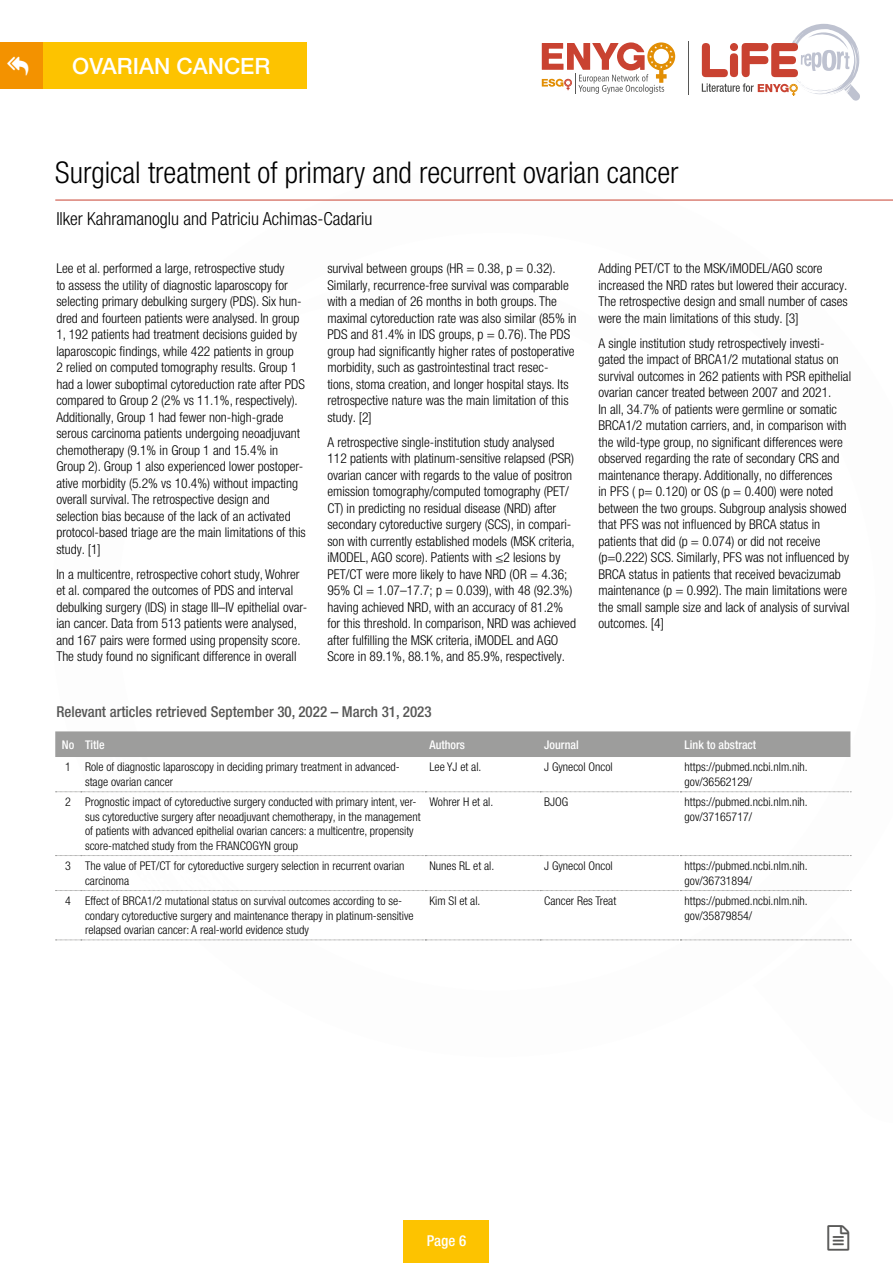
<style>
.page{position:relative;width:893px;height:1263px;background:#fff}
.page>*{position:absolute;margin:0;border:0;box-sizing:border-box;transform-origin:0 0}
.t1{font:300 condensed 30px "Helvetica Neue LT Pro";color:#000}
.t2{font:500 22.5px "Helvetica Neue LT Pro";color:#fff}
.t3{font:300 condensed 18px "Helvetica Neue LT Pro";color:#000}
.t4{font:500 condensed 15px "Helvetica Neue LT Pro";color:#575756}
.t5{font:500 condensed 15px "Helvetica Neue LT Pro";color:#fff}
.t6{font:300 condensed 13.5px/16.5px "Helvetica Neue LT Pro";color:#000}
.t7{font:300 condensed 12px/14.4px "Helvetica Neue LT Pro";color:#000}
.t8{font:500 condensed 12px "Helvetica Neue LT Pro";color:#fff}
</style>
<div class="page">
<div style="left:404px;top:1220px;width:85px;height:43px;background:#fdc300"></div>
<div style="left:0;top:43px;width:306px;height:46px;background:#fdc300"></div>
<svg style="left:542px;top:42px;width:133px;height:52px"></svg>
<hr style="left:688px;top:42px;width:1px;height:53px;background:#575756">
<svg style="left:702px;top:24px;width:158px;height:77px"></svg>
<div style="left:0;top:43px;width:43px;height:46px;background:#f39200"></div>
<hr style="left:55px;top:200px;width:838px;height:1px;background:#c94231">
<div style="left:55px;top:731px;width:795px;height:26px;background:#9d9d9c"></div>
<svg style="left:55px;top:791px;width:796px;height:1px"></svg>
<svg style="left:55px;top:855px;width:796px;height:1px"></svg>
<svg style="left:55px;top:890px;width:796px;height:1px"></svg>
<svg style="left:55px;top:939px;width:797px;height:2px;background:#e0e0e0"></svg>
<h2 class="t2" style="left:72px;top:53px;width:199px">OVARIAN CANCER</h2>
<h1 class="t1" style="left:55px;top:155px;width:625px">Surgical treatment of primary and recurrent ovarian cancer</h1>
<h3 class="t3" style="left:56px;top:209px;width:318px">Ilker Kahramanoglu and Patriciu Achimas-Cadariu</h3>
<p class="t6" style="left:56px;top:260px;width:251px">Lee et al. performed a large, retrospective study<br>to assess the utility of diagnostic laparoscopy for selecting primary debulking surgery (PDS). Six hun&shy;dred and fourteen patients were analysed. In group 1, 192 patients had treatment decisions guided by laparoscopic findings, while 422 patients in group<br>2 relied on computed tomography results. Group 1 had a lower suboptimal cytoreduction rate after PDS compared to Group 2 (2% vs 11.1%, respectively).<br>Additionally, Group 1 had fewer non-high-grade serous carcinoma patients undergoing neoadjuvant chemotherapy (9.1% in Group 1 and 15.4% in Group 2). Group 1 also experienced lower postoper&shy;ative morbidity (5.2% vs 10.4%) without impacting overall survival. The retrospective design and selection bias because of the lack of an activated protocol-based triage are the main limitations of this study. [1]</p>
<p class="t6" style="left:56px;top:566px;width:252px">In a multicentre, retrospective cohort study, Wohrer et al. compared the outcomes of PDS and interval debulking surgery (IDS) in stage III–IV epithelial ovar&shy;ian cancer. Data from 513 patients were analysed, and 167 pairs were formed using propensity score.<br>The study found no significant difference in overall</p>
<p class="t6" style="left:327px;top:260px;width:251px">survival between groups (HR = 0.38, p = 0.32).<br>Similarly, recurrence-free survival was comparable with a median of 26 months in both groups. The maximal cytoreduction rate was also similar (85% in PDS and 81.4% in IDS groups, p = 0.76). The PDS group had significantly higher rates of postoperative morbidity, such as gastrointestinal tract resec&shy;tions, stoma creation, and longer hospital stays. Its retrospective nature was the main limitation of this study. [2]</p>
<p class="t6" style="left:327px;top:434px;width:250px">A retrospective single-institution study analysed 112 patients with platinum-sensitive relapsed (PSR) ovarian cancer with regards to the value of positron emission tomography/computed tomography (PET/ CT) in predicting no residual disease (NRD) after secondary cytoreductive surgery (SCS), in compari&shy;son with currently established models (MSK criteria, iMODEL, AGO score). Patients with ≤2 lesions by PET/CT were more likely to have NRD (OR = 4.36; 95% CI = 1.07–17.7; p = 0.039), with 48 (92.3%) having achieved NRD, with an accuracy of 81.2% for this threshold. In comparison, NRD was achieved after fulfilling the MSK criteria, iMODEL and AGO Score in 89.1%, 88.1%, and 85.9%, respectively.</p>
<p class="t4" style="left:56px;top:702px;width:377px">Relevant articles retrieved September 30, 2022 – March 31, 2023</p>
<p class="t6" style="left:598px;top:260px;width:251px">Adding PET/CT to the MSK/iMODEL/AGO score increased the NRD rates but lowered their accuracy.<br>The retrospective design and small number of cases were the main limitations of this study. [3]</p>
<p class="t6" style="left:598px;top:334px;width:254px">A single institution study retrospectively investi&shy;gated the impact of BRCA1/2 mutational status on survival outcomes in 262 patients with PSR epithelial ovarian cancer treated between 2007 and 2021.<br>In all, 34.7% of patients were germline or somatic BRCA1/2 mutation carriers, and, in comparison with the wild-type group, no significant differences were observed regarding the rate of secondary CRS and maintenance therapy. Additionally, no differences<br>in PFS ( p= 0.120) or OS (p = 0.400) were noted between the two groups. Subgroup analysis showed that PFS was not influenced by BRCA status in patients that did (p = 0.074) or did not receive (p=0.222) SCS. Similarly, PFS was not influenced by BRCA status in patients that received bevacizumab maintenance (p = 0.992). The main limitations were the small sample size and lack of analysis of survival outcomes. [4]</p>
<p class="t8" style="left:62px;top:737px;width:44px">No Title</p>
<p class="t8" style="left:429px;top:737px;width:37px">Authors</p>
<p class="t8" style="left:544px;top:737px;width:36px">Journal</p>
<p class="t8" style="left:685px;top:737px;width:73px">Link to abstract</p>
<p class="t7" style="left:85px;top:760px;width:316px;text-indent:-20px">1 Role of diagnostic laparoscopy in deciding primary treatment in advanced&shy;stage ovarian cancer</p>
<p class="t7" style="left:429px;top:760px;width:53px">Lee YJ et al.</p>
<p class="t7" style="left:544px;top:760px;width:70px">J Gynecol Oncol</p>
<p class="t7" style="left:685px;top:760px;width:125px">https://pubmed.ncbi.nlm.nih. gov/36562129/</p>
<p class="t7" style="left:85px;top:795px;width:337px;text-indent:-20px">2 Prognostic impact of cytoreductive surgery conducted with primary intent, ver&shy;sus cytoreductive surgery after neoadjuvant chemotherapy, in the management of patients with advanced epithelial ovarian cancers: a multicentre, propensity score-matched study from the FRANCOGYN group</p>
<p class="t7" style="left:429px;top:795px;width:65px">Wohrer H et al.</p>
<p class="t7" style="left:544px;top:795px;width:25px">BJOG</p>
<p class="t7" style="left:685px;top:795px;width:125px">https://pubmed.ncbi.nlm.nih. gov/37165717/</p>
<p class="t7" style="left:85px;top:858px;width:321px;text-indent:-20px">3 The value of PET/CT for cytoreductive surgery selection in recurrent ovarian carcinoma</p>
<p class="t7" style="left:429px;top:858px;width:66px">Nunes RL et al.</p>
<p class="t7" style="left:544px;top:858px;width:70px">J Gynecol Oncol</p>
<p class="t7" style="left:685px;top:858px;width:125px">https://pubmed.ncbi.nlm.nih. gov/36731894/</p>
<p class="t7" style="left:85px;top:893px;width:330px;text-indent:-20px">4 Effect of BRCA1/2 mutational status on survival outcomes according to se&shy;condary cytoreductive surgery and maintenance therapy in platinum-sensitive relapsed ovarian cancer: A real-world evidence study</p>
<p class="t7" style="left:429px;top:893px;width:53px">Kim SI et al.</p>
<p class="t7" style="left:544px;top:893px;width:74px">Cancer Res Treat</p>
<p class="t7" style="left:685px;top:893px;width:125px">https://pubmed.ncbi.nlm.nih. gov/35879854/</p>
<p class="t5" style="left:427px;top:1232px;width:41px">Page 6</p>
</div>
